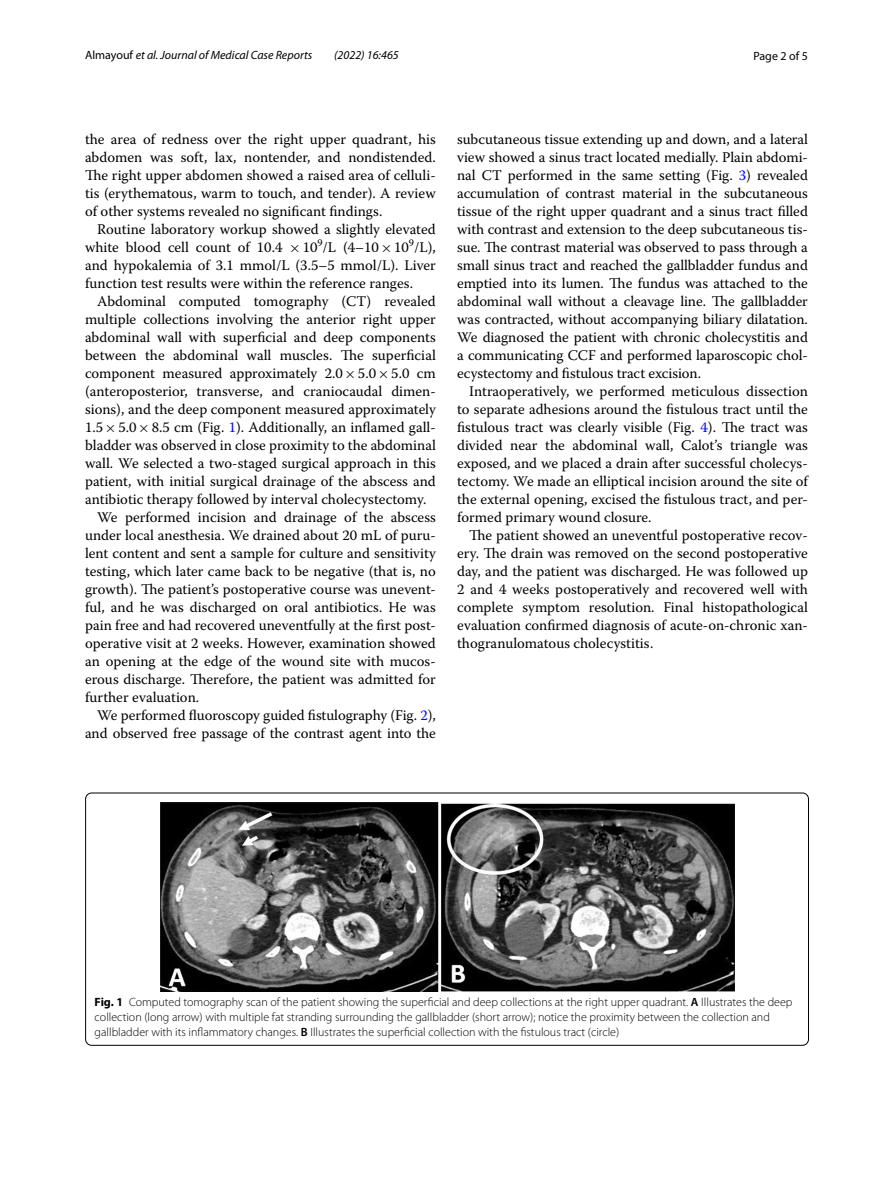
<style>
.page{position:relative;width:893px;height:1187px;background:#fff}
.page>*{position:absolute;margin:0;border:0;box-sizing:border-box;transform-origin:0 0}
.t1{font:14.7px/18px "Warnock Pro";color:#000;text-align:justify}
.t2{font:300 12px/15px "Myriad Pro";color:#000}
.t3{font:italic 12px "Myriad Pro";color:#000}
.t4{font:12px "Myriad Pro";color:#000}
.s1{font-style:normal}
.s2{font-family:"MTSY"}
.s3{color:#00f}
.s4{font-weight:700}
.s5{font-weight:600}
</style>
<div class="page">
<img style="left:160px;top:802px;width:574px;height:189px">
<div style="left:85px;top:792px;width:724px;height:253px;border:1px solid #000;border-radius:6px"></div>
<p class="t3" style="left:85px;top:48px;width:229px"><span class="s1">Almayouf</span> et al. Journal of Medical Case Reports</p>
<p class="t3" style="left:334px;top:48px;width:66px">(2022) 16:465</p>
<p class="t4" style="left:753px;top:48px;width:56px">Page 2 of 5</p>
<p class="t1" style="left:85px;top:130px;width:352px">the area of redness over the right upper quadrant, his abdomen was soft, lax, nontender, and nondistended.<br>The right upper abdomen showed a raised area of celluli&shy;tis (erythematous, warm to touch, and tender). A review of other systems revealed no significant findings.</p>
<p class="t1" style="left:85px;top:220px;width:352px;text-indent:12px">Routine laboratory workup showed a slightly elevated white blood cell count of 10.4 <span class="s2">×</span> -10<sup>9</sup>/L (4–10<span class="s2">×</span> -10<sup>9</sup>/L), and hypokalemia of 3.1 mmol/L (3.5–5 mmol/L). Liver function test results were within the reference ranges.</p>
<p class="t1" style="left:97px;top:292px;width:340px">Abdominal computed tomography (CT) revealed</p>
<p class="t1" style="left:85px;top:310px;width:352px">multiple collections involving the anterior right upper</p>
<p class="t1" style="left:85px;top:328px;width:352px">abdominal wall with superficial and deep components</p>
<p class="t1" style="left:85px;top:346px;width:352px">between the abdominal wall muscles. The superficial</p>
<p class="t1" style="left:85px;top:364px;width:352px">component measured approximately 2.0<span class="s2">×</span>5.0<span class="s2">×</span>5.0 cm</p>
<p class="t1" style="left:85px;top:382px;width:352px">(anteroposterior, transverse, and craniocaudal dimen-</p>
<p class="t1" style="left:85px;top:400px;width:352px">sions), and the deep component measured approximately</p>
<p class="t1" style="left:85px;top:418px;width:352px">1.5<span class="s2">×</span>5.0<span class="s2">×</span>8.5 cm (Fig. <span class="s3">1</span>). Additionally, an inflamed gall-</p>
<p class="t1" style="left:85px;top:436px;width:352px">bladder was observed in close proximity to the abdominal</p>
<p class="t1" style="left:85px;top:454px;width:352px">wall. We selected a two-staged surgical approach in this</p>
<p class="t1" style="left:85px;top:472px;width:352px">patient, with initial surgical drainage of the abscess and</p>
<p class="t1" style="left:85px;top:490px;width:343px">antibiotic therapy followed by interval cholecystectomy.</p>
<p class="t1" style="left:97px;top:508px;width:340px">We performed incision and drainage of the abscess</p>
<p class="t1" style="left:85px;top:526px;width:352px">under local anesthesia. We drained about 20 mL of puru-</p>
<p class="t1" style="left:85px;top:544px;width:352px">lent content and sent a sample for culture and sensitivity</p>
<p class="t1" style="left:85px;top:562px;width:352px">testing, which later came back to be negative (that is, no</p>
<p class="t1" style="left:85px;top:580px;width:352px">growth). The patient’s postoperative course was unevent-</p>
<p class="t1" style="left:85px;top:598px;width:352px">ful, and he was discharged on oral antibiotics. He was</p>
<p class="t1" style="left:85px;top:616px;width:352px">pain free and had recovered uneventfully at the first post-</p>
<p class="t1" style="left:85px;top:634px;width:352px">operative visit at 2 weeks. However, examination showed</p>
<p class="t1" style="left:85px;top:652px;width:352px">an opening at the edge of the wound site with mucos-</p>
<p class="t1" style="left:85px;top:670px;width:352px">erous discharge. Therefore, the patient was admitted for</p>
<p class="t1" style="left:85px;top:688px;width:116px">further evaluation.</p>
<p class="t1" style="left:97px;top:706px;width:340px">We performed fluoroscopy guided fistulography (Fig. <span class="s3">2</span>),</p>
<p class="t1" style="left:85px;top:724px;width:352px">and observed free passage of the contrast agent into the</p>
<p class="t1" style="left:457px;top:130px;width:352px">subcutaneous tissue extending up and down, and a lateral view showed a sinus tract located medially. Plain abdomi&shy;nal CT performed in the same setting (Fig. <span class="s3">3</span>) revealed accumulation of contrast material in the subcutaneous tissue of the right upper quadrant and a sinus tract filled with contrast and extension to the deep subcutaneous tis&shy;sue. The contrast material was observed to pass through a small sinus tract and reached the gallbladder fundus and emptied into its lumen. The fundus was attached to the abdominal wall without a cleavage line. The gallbladder was contracted, without accompanying biliary dilatation.<br>We diagnosed the patient with chronic cholecystitis and a communicating CCF and performed laparoscopic chol&shy;ecystectomy and fistulous tract excision.</p>
<p class="t1" style="left:457px;top:382px;width:352px;text-indent:12px">Intraoperatively, we performed meticulous dissection to separate adhesions around the fistulous tract until the fistulous tract was clearly visible (Fig. <span class="s3">4</span>). The tract was divided near the abdominal wall, Calot’s triangle was exposed, and we placed a drain after successful cholecys&shy;tectomy. We made an elliptical incision around the site of the external opening, excised the fistulous tract, and per&shy;formed primary wound closure.</p>
<p class="t1" style="left:457px;top:526px;width:352px;text-indent:12px">The patient showed an uneventful postoperative recov&shy;ery. The drain was removed on the second postoperative day, and the patient was discharged. He was followed up 2 and 4 weeks postoperatively and recovered well with complete symptom resolution. Final histopathological evaluation confirmed diagnosis of acute-on-chronic xan&shy;thogranulomatous cholecystitis.</p>
<p class="t2" style="left:95px;top:994px;width:699px"><span class="s4">Fig. 1</span> Computed tomography scan of the patient showing the superficial and deep collections at the right upper quadrant. <span class="s5">A</span> Illustrates the deep collection (long arrow) with multiple fat stranding surrounding the gallbladder (short arrow); notice the proximity between the collection and gallbladder with its inflammatory changes. <span class="s5">B</span> Illustrates the superficial collection with the fistulous tract (circle)</p>
</div>
